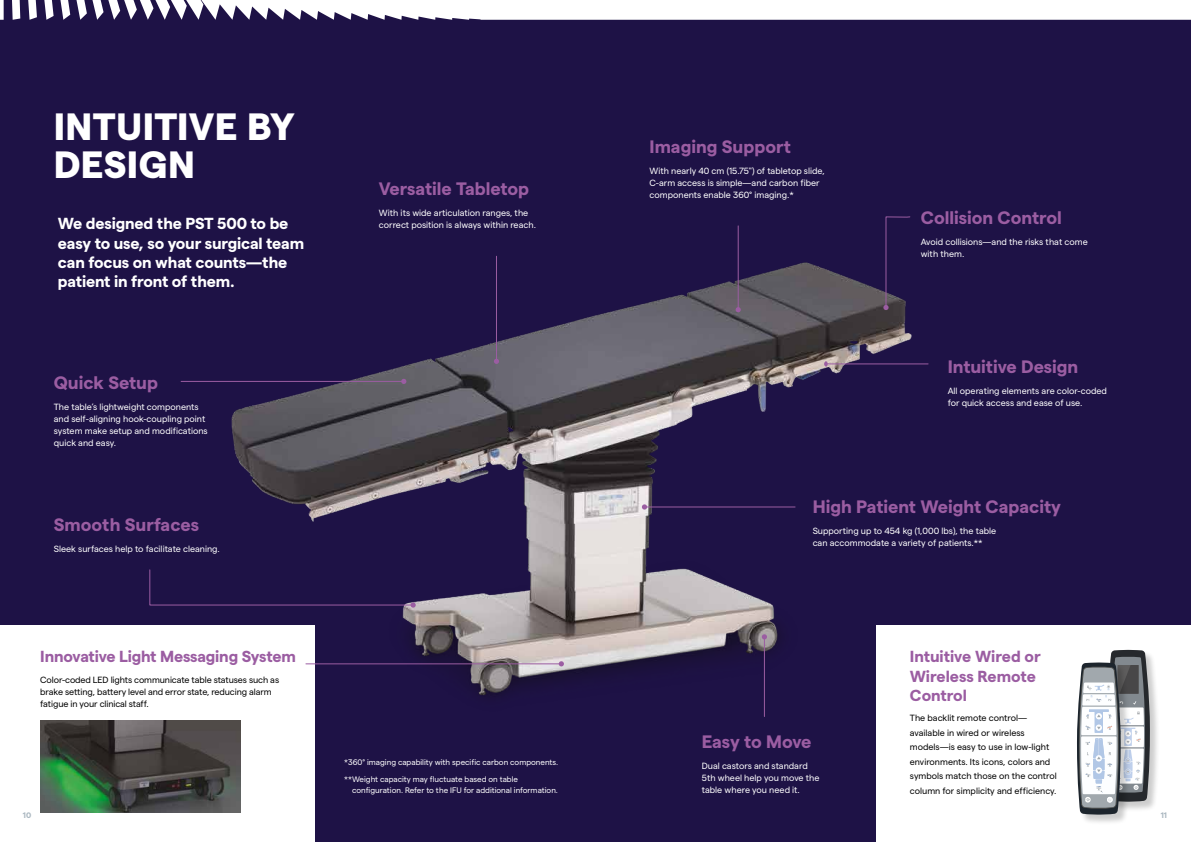
<style>
.page{position:relative;width:1191px;height:842px;background:#1e1246}
.page>*{position:absolute;margin:0;border:0;box-sizing:border-box;transform-origin:0 0}
.t1{font:800 38px/38px "Matter";letter-spacing:.01em;color:#fff}
.t2{font:700 18px "Matter";color:#9b5da2}
.t3{font:700 16px/19.2px "Matter";letter-spacing:-.01em;color:#fff}
.t4{font:700 16px/19.2px "Matter";letter-spacing:-.01em;color:#9b5da2}
.t5{font:9px/12px "Matter";color:#fff}
.t6{font:9px/14.5px "Matter";letter-spacing:-.01em;color:#000}
.t7{font:8px/16.7px "Matter";color:#fff}
.t8{font:700 8px "Matter";color:#abb8c1}
</style>
<div class="page">
<img style="left:180px;top:225px;width:749px;height:492px">
<div style="left:876px;top:625px;width:315px;height:217px;background:#fff"></div>
<div style="left:0;top:625px;width:315px;height:217px;background:#fff"></div>
<svg style="left:494px;top:359px;width:5px;height:5px"></svg>
<hr style="left:496px;top:256px;width:1px;height:105px;background:#9b5da2">
<svg style="left:735px;top:307px;width:6px;height:5px"></svg>
<hr style="left:737px;top:226px;width:1px;height:84px;background:#9b5da2">
<svg style="left:883px;top:216px;width:28px;height:94px"></svg>
<svg style="left:401px;top:379px;width:5px;height:5px"></svg>
<hr style="left:181px;top:381px;width:223px;height:1px;background:#9b5da2">
<svg style="left:149px;top:569px;width:267px;height:39px"></svg>
<svg style="left:824px;top:361px;width:3px;height:5px"></svg>
<hr style="left:826px;top:363px;width:102px;height:1px;background:#9b5da2">
<svg style="left:642px;top:504px;width:5px;height:6px"></svg>
<hr style="left:644px;top:506px;width:151px;height:1px;background:#9b5da2">
<svg style="left:762px;top:634px;width:5px;height:5px"></svg>
<hr style="left:764px;top:637px;width:1px;height:79px;background:#9b5da2">
<svg style="left:0;top:0;width:1191px;height:20px"></svg>
<img style="left:40px;top:721px;width:200px;height:91px">
<svg style="left:559px;top:661px;width:5px;height:5px"></svg>
<hr style="left:306px;top:663px;width:255px;height:1px;background:#9b5da2">
<div style="left:1106px;top:650px;width:54px;height:162px;background:#000;opacity:.2"></div>
<div style="left:1077px;top:663px;width:54px;height:162px;background:#000;opacity:.2"></div>
<svg style="left:1077px;top:650px;width:73px;height:165px"></svg>
<h1 class="t1" style="left:54px;top:104px;width:242px">INTUITIVE BY<br>DESIGN</h1>
<h3 class="t3" style="left:58px;top:213px;width:248px">We designed the PST 500 to be easy to use, so your surgical team can focus on what counts—the patient in front of them.</h3>
<h2 class="t2" style="left:54px;top:369px;width:106px">Quick Setup</h2>
<p class="t5" style="left:54px;top:400px;width:155px">The table’s lightweight components and self-aligning hook-coupling point system make setup and modifications quick and easy.</p>
<h2 class="t2" style="left:54px;top:511px;width:147px">Smooth Surfaces</h2>
<p class="t5" style="left:54px;top:542px;width:168px">Sleek surfaces help to facilitate cleaning.</p>
<h3 class="t4" style="left:40px;top:646px;width:257px">Innovative Light Messaging System</h3>
<p class="t6" style="left:40px;top:673px;width:240px;line-height:12px">Color-coded LED lights communicate table statuses such as brake setting, battery level and error state, reducing alarm fatigue in your clinical staff.</p>
<h2 class="t2" style="left:379px;top:176px;width:152px">Versatile Tabletop</h2>
<p class="t5" style="left:379px;top:207px;width:158px">With its wide articulation ranges, the correct position is always within reach.</p>
<p class="t7" style="left:344px;top:753px;width:215px">*360° imaging capability with specific carbon components. **Weight capacity may fluctuate based on table</p>
<p class="t7" style="left:352px;top:781px;width:207px">configuration. Refer to the IFU for additional information.</p>
<h2 class="t2" style="left:649px;top:133px;width:143px">Imaging Support</h2>
<p class="t5" style="left:649px;top:164px;width:177px">With nearly 40 cm (15.75") of tabletop slide,<br>C-arm access is simple—and carbon fiber components enable 360° imaging.*</p>
<h2 class="t2" style="left:920px;top:204px;width:143px">Collision Control</h2>
<p class="t5" style="left:920px;top:235px;width:169px">Avoid collisions—and the risks that come with them.</p>
<h2 class="t2" style="left:947px;top:353px;width:132px">Intuitive Design</h2>
<p class="t5" style="left:947px;top:384px;width:161px">All operating elements are color-coded for quick access and ease of use.</p>
<h2 class="t2" style="left:812px;top:493px;width:250px">High Patient Weight Capacity</h2>
<p class="t5" style="left:812px;top:524px;width:185px">Supporting up to 454 kg (1,000 lbs), the table can accommodate a variety of patients.**</p>
<h2 class="t2" style="left:702px;top:728px;width:111px">Easy to Move</h2>
<p class="t5" style="left:702px;top:759px;width:119px">Dual castors and standard<br>5th wheel help you move the table where you need it.</p>
<h3 class="t4" style="left:910px;top:646px;width:132px">Intuitive Wired or<br>Wireless Remote<br>Control</h3>
<p class="t6" style="left:910px;top:710px;width:148px">The backlit remote control— available in wired or wireless models—is easy to use in low-light environments. Its icons, colors and symbols match those on the control column for simplicity and efficiency.</p>
<p class="t8" style="left:23px;top:809px;width:10px">10</p>
<p class="t8" style="left:1160px;top:809px;width:8px">11</p>
</div>
